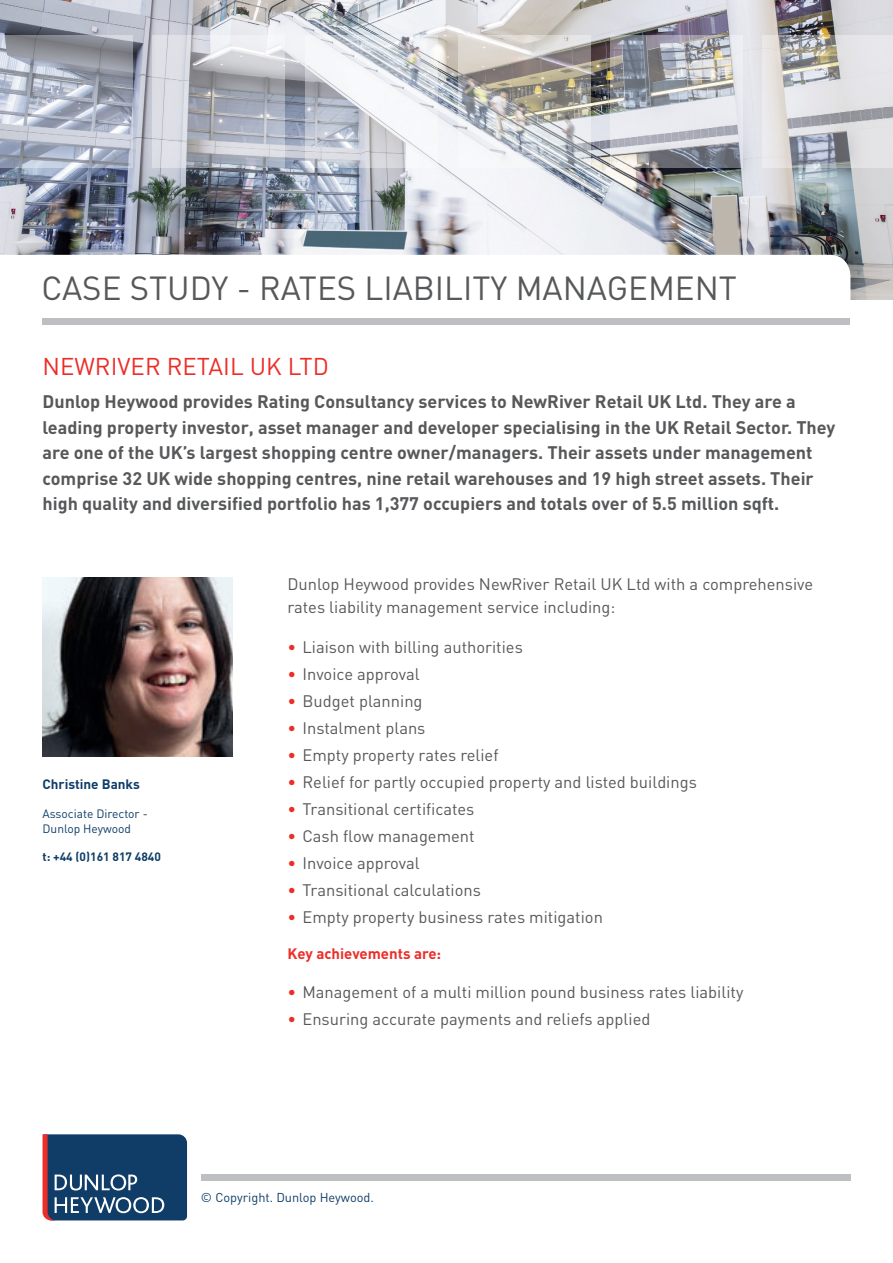
<style>
.page{position:relative;width:893px;height:1263px;background:#fff}
.page>*{position:absolute;margin:0;border:0;box-sizing:border-box;transform-origin:0 0}
.t1{font:33px "DIN";color:#57585a}
.t2{font:24px "DIN";color:#ec2d28}
.t3{font:700 18px/25.5px "DIN";color:#57585a}
.t4{font:16.5px/22.5px "DIN";color:#57585a}
.t5{font:700 15px "DIN";color:#ec2d28}
.t6{font:700 13.5px "DIN";color:#0f3d67}
.t7{font:12.75px "DIN";color:#0f3d67}
.t8{font:12px/15px "DIN";color:#0f3d67}
.t9{font:700 12px "DIN";color:#0f3d67}
.s1{color:#ec2d28}
</style>
<div class="page">
<img style="left:43px;top:577px;width:190px;height:179px">
<div style="left:201px;top:1174px;width:649px;height:7px;background:#bebfc2"></div>
<img style="left:0;top:0;width:893px;height:300px">
<svg style="left:0;top:255px;width:850px;height:45px"></svg>
<svg style="left:763px;top:35px;width:130px;height:133px;background:#cccccf"></svg>
<svg style="left:458px;top:35px;width:132px;height:133px;background:#c0bebb"></svg>
<svg style="left:610px;top:35px;width:133px;height:133px;background:#b4b6bc"></svg>
<svg style="left:305px;top:35px;width:133px;height:133px"></svg>
<svg style="left:0;top:35px;width:133px;height:133px;background:#a8aebc"></svg>
<svg style="left:152px;top:35px;width:133px;height:133px;background:#bfc2ca"></svg>
<div style="left:43px;top:319px;width:807px;height:6px;background:#bebfc2"></div>
<svg style="left:43px;top:1134px;width:144px;height:86px;background:#2c4d71"></svg>
<h1 class="t1" style="left:41px;top:267px;width:697px">CASE STUDY - RATES LIABILITY MANAGEMENT</h1>
<h2 class="t2" style="left:43px;top:351px;width:288px">NEWRIVER RETAIL UK LTD</h2>
<p class="t3" style="left:43px;top:388px;width:794px">Dunlop Heywood provides Rating Consultancy services to NewRiver Retail UK Ltd. They are a leading property investor, asset manager and developer specialising in the UK Retail Sector. They are one of the UK’s largest shopping centre owner/managers. Their assets under management comprise 32 UK wide shopping centres, nine retail warehouses and 19 high street assets. Their high quality and diversified portfolio has 1,377 occupiers and totals over of 5.5 million sqft.</p>
<p class="t6" style="left:43px;top:775px;width:99px">Christine Banks</p>
<p class="t8" style="left:43px;top:805px;width:107px">Associate Director -<br>Dunlop Heywood</p>
<p class="t9" style="left:43px;top:849px;width:120px">t: +44 (0)161 817 4840</p>
<p class="t4" style="left:287px;top:573px;width:527px">Dunlop Heywood provides NewRiver Retail UK Ltd with a comprehensive rates liability management service including:</p>
<p class="t4" style="left:287px;top:635px;width:237px"><span class="s1">•</span> Liaison with billing authorities</p>
<p class="t4" style="left:287px;top:662px;width:134px"><span class="s1">•</span> Invoice approval</p>
<p class="t4" style="left:287px;top:689px;width:137px"><span class="s1">•</span> Budget planning</p>
<p class="t4" style="left:287px;top:716px;width:140px"><span class="s1">•</span> Instalment plans</p>
<p class="t4" style="left:287px;top:743px;width:213px"><span class="s1">•</span> Empty property rates relief</p>
<p class="t4" style="left:287px;top:770px;width:411px"><span class="s1">•</span> Relief for partly occupied property and listed buildings</p>
<p class="t4" style="left:287px;top:797px;width:188px"><span class="s1">•</span> Transitional certificates</p>
<p class="t4" style="left:287px;top:824px;width:189px"><span class="s1">•</span> Cash flow management</p>
<p class="t4" style="left:287px;top:851px;width:134px"><span class="s1">•</span> Invoice approval</p>
<p class="t4" style="left:287px;top:878px;width:195px"><span class="s1">•</span> Transitional calculations</p>
<p class="t4" style="left:287px;top:905px;width:317px"><span class="s1">•</span> Empty property business rates mitigation</p>
<p class="t5" style="left:287px;top:943px;width:155px">Key achievements are:</p>
<p class="t4" style="left:287px;top:981px;width:457px"><span class="s1">•</span> Management of a multi million pound business rates liability</p>
<p class="t4" style="left:287px;top:1008px;width:364px"><span class="s1">•</span> Ensuring accurate payments and reliefs applied</p>
<p class="t7" style="left:201px;top:1189px;width:175px">© Copyright. Dunlop Heywood.</p>
</div>
